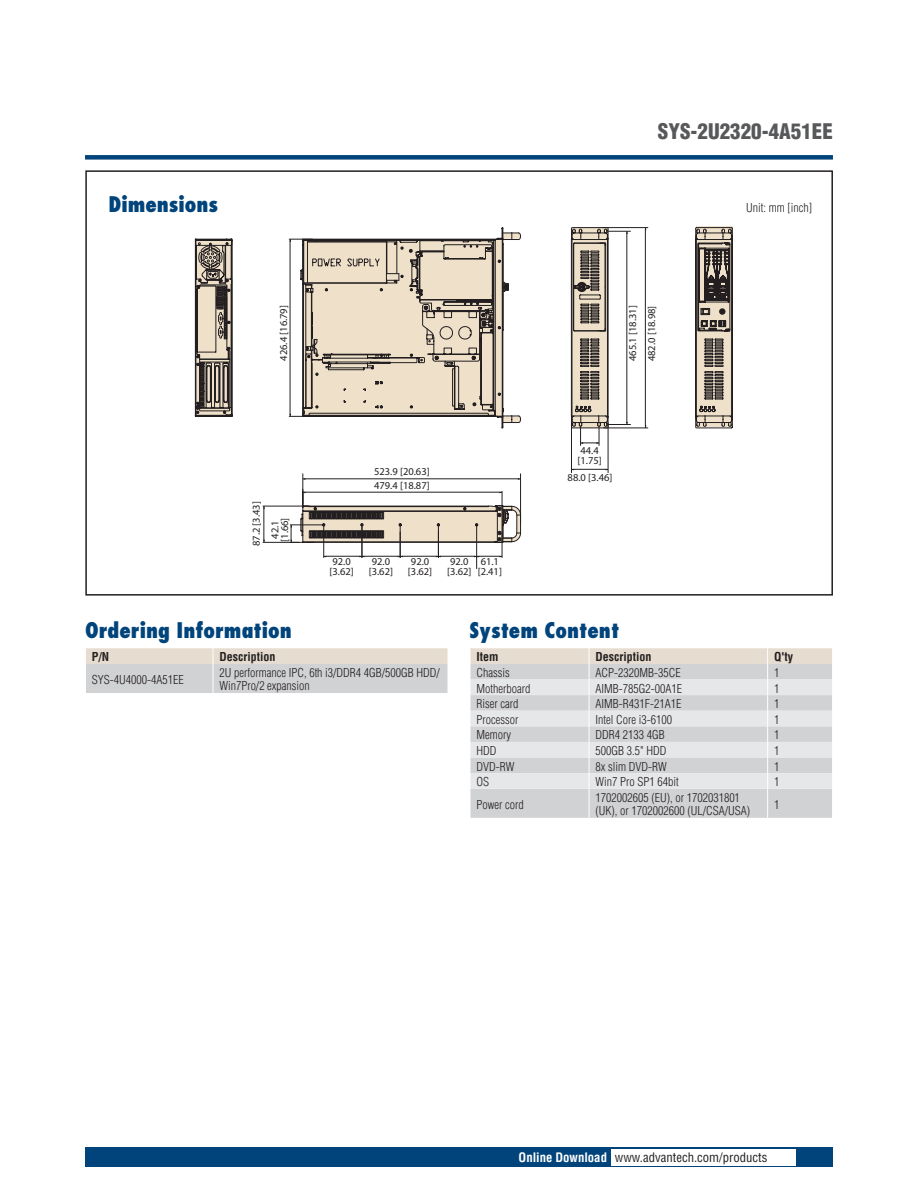
<style>
.page{position:relative;width:918px;height:1188px;background:#fff}
.page>*{position:absolute;margin:0;border:0;box-sizing:border-box;transform-origin:0 0}
.DS_Paragraph_Header{font:800 condensed 21px "Futura";color:#00447b}
.DS_Headline-1P{font:900 condensed 21px "Helvetica";color:#57585a}
.t1{font:condensed 12.75px "Helvetica";color:#231f20}
.DS_Tab-data{font:300 condensed 12px/13.5px "Helvetica";color:#231f20}
.DS_Tab-data_bold{font:700 condensed 12px "Helvetica";color:#231f20}
.t2{font:10.5px/9.8px "Myriad";color:#231f20}
.s1{font-weight:700;color:#fff}
</style>
<div class="page">
<div style="left:85px;top:155px;width:748px;height:5px;background:#00447b"></div>
<div style="left:85px;top:1147px;width:748px;height:20px;background:#00447b"></div>
<div style="left:611px;top:1149px;width:184px;height:16px;background:#fff"></div>
<div style="left:85px;top:170px;width:748px;height:426px;background:#fff;border:2px solid #231f20"></div>
<svg style="left:86px;top:648px;width:362px;height:45px;background:#d8d5d2"></svg>
<svg style="left:470px;top:648px;width:362px;height:170px;background:#dbdbdb"></svg>
<svg style="left:289px;top:232px;width:230px;height:191px;background:#d4caba"></svg>
<svg style="left:695px;top:227px;width:38px;height:202px;background:#8b8277"></svg>
<hr style="left:574px;top:469px;width:32px;height:1px;background:#231f20">
<hr style="left:608px;top:423px;width:1px;height:50px;background:#231f20">
<hr style="left:571px;top:423px;width:1px;height:50px;background:#231f20">
<svg style="left:605px;top:468px;width:4px;height:3px"></svg>
<svg style="left:571px;top:227px;width:60px;height:218px"></svg>
<hr style="left:604px;top:428px;width:44px;height:1px;background:#231f20">
<hr style="left:602px;top:227px;width:46px;height:1px;background:#231f20">
<hr style="left:645px;top:230px;width:1px;height:196px;background:#231f20">
<svg style="left:644px;top:227px;width:3px;height:4px"></svg>
<hr style="left:263px;top:542px;width:36px;height:1px;background:#231f20">
<hr style="left:263px;top:506px;width:46px;height:1px;background:#231f20">
<hr style="left:263px;top:508px;width:1px;height:32px;background:#231f20">
<svg style="left:262px;top:505px;width:4px;height:4px"></svg>
<hr style="left:520px;top:474px;width:1px;height:49px;background:#231f20">
<hr style="left:302px;top:474px;width:1px;height:30px;background:#231f20">
<hr style="left:305px;top:478px;width:213px;height:1px;background:#231f20">
<svg style="left:290px;top:489px;width:231px;height:80px"></svg>
<svg style="left:195px;top:238px;width:38px;height:179px;background:#8d8479"></svg>
<p class="DS_Headline-1P" style="left:658px;top:119px;width:177px">SYS-2U2320-4A51EE</p>
<h1 class="DS_Paragraph_Header" style="left:108px;top:191px;width:111px">Dimensions</h1>
<p class="DS_Tab-data" style="left:746px;top:201px;width:67px">Unit: mm [inch]</p>
<p class="t2" style="left:279px;top:361px;width:57px;rotate:-90deg">426.4 [16.79]</p>
<p class="t2" style="left:624px;top:361px;width:57px;line-height:19px;rotate:-90deg">465.1 [18.31]<br>482.0 [18.98]</p>
<p class="t2" style="left:247px;top:539px;width:39px;line-height:18.6px;text-indent:-7px;rotate:-90deg">87.2 [3.43]<br>42.1</p>
<p class="t2" style="left:280px;top:542px;width:26px;rotate:-90deg">[1.66]</p>
<p class="t2" style="left:374px;top:466px;width:57px;line-height:13.8px">523.9 [20.63]<br>479.4 [18.87]</p>
<p class="t2" style="left:330px;top:557px;width:26px">92.0 [3.62]</p>
<p class="t2" style="left:369px;top:557px;width:26px">92.0 [3.62]</p>
<p class="t2" style="left:408px;top:557px;width:26px">92.0 [3.62]</p>
<p class="t2" style="left:447px;top:557px;width:26px">92.0 [3.62]</p>
<p class="t2" style="left:478px;top:557px;width:26px">61.1 [2.41]</p>
<p class="t2" style="left:578px;top:446px;width:26px">44.4 [1.75]</p>
<p class="t2" style="left:568px;top:474px;width:46px">88.0 [3.46]</p>
<p class="DS_Paragraph_Header" style="left:85px;top:616px;width:208px">Ordering Information</p>
<p class="DS_Tab-data_bold" style="left:92px;top:650px;width:19px">P/N</p>
<p class="DS_Tab-data_bold" style="left:219px;top:650px;width:57px">Description</p>
<p class="DS_Tab-data" style="left:92px;top:673px;width:93px">SYS-4U4000-4A51EE</p>
<p class="DS_Tab-data" style="left:219px;top:666px;width:222px">2U performance IPC, 6th i3/DDR4 4GB/500GB HDD/<br>Win7Pro/2 expansion</p>
<p class="DS_Paragraph_Header" style="left:470px;top:616px;width:151px">System Content</p>
<p class="DS_Tab-data_bold" style="left:476px;top:650px;width:24px">Item</p>
<p class="DS_Tab-data_bold" style="left:595px;top:650px;width:57px">Description</p>
<p class="DS_Tab-data_bold" style="left:774px;top:650px;width:20px">Q'ty</p>
<p class="DS_Tab-data" style="left:476px;top:666px;width:35px">Chassis</p>
<p class="DS_Tab-data" style="left:595px;top:666px;width:87px">ACP-2320MB-35CE</p>
<p class="DS_Tab-data" style="left:774px;top:666px;width:7px">1</p>
<p class="DS_Tab-data" style="left:476px;top:681px;width:55px">Motherboard</p>
<p class="DS_Tab-data" style="left:595px;top:681px;width:88px">AIMB-785G2-00A1E</p>
<p class="DS_Tab-data" style="left:774px;top:681px;width:7px">1</p>
<p class="DS_Tab-data" style="left:476px;top:697px;width:43px">Riser card</p>
<p class="DS_Tab-data" style="left:595px;top:697px;width:87px">AIMB-R431F-21A1E</p>
<p class="DS_Tab-data" style="left:774px;top:697px;width:7px">1</p>
<p class="DS_Tab-data" style="left:476px;top:713px;width:43px">Processor</p>
<p class="DS_Tab-data" style="left:595px;top:713px;width:78px">Intel Core i3-6100</p>
<p class="DS_Tab-data" style="left:774px;top:713px;width:7px">1</p>
<p class="DS_Tab-data" style="left:476px;top:728px;width:36px">Memory</p>
<p class="DS_Tab-data" style="left:595px;top:728px;width:71px">DDR4 2133 4GB</p>
<p class="DS_Tab-data" style="left:774px;top:728px;width:7px">1</p>
<p class="DS_Tab-data" style="left:476px;top:744px;width:22px">HDD</p>
<p class="DS_Tab-data" style="left:595px;top:744px;width:73px">500GB 3.5" HDD</p>
<p class="DS_Tab-data" style="left:774px;top:744px;width:7px">1</p>
<p class="DS_Tab-data" style="left:476px;top:759px;width:40px">DVD-RW</p>
<p class="DS_Tab-data" style="left:595px;top:759px;width:73px">8x slim DVD-RW</p>
<p class="DS_Tab-data" style="left:774px;top:759px;width:7px">1</p>
<p class="DS_Tab-data" style="left:476px;top:775px;width:14px">OS</p>
<p class="DS_Tab-data" style="left:595px;top:775px;width:85px">Win7 Pro SP1 64bit</p>
<p class="DS_Tab-data" style="left:774px;top:775px;width:7px">1</p>
<p class="DS_Tab-data" style="left:476px;top:797px;width:49px">Power cord</p>
<p class="DS_Tab-data" style="left:595px;top:791px;width:156px">1702002605 (EU), or 1702031801 (UK), or 1702002600 (UL/CSA/USA)</p>
<p class="DS_Tab-data" style="left:774px;top:797px;width:7px">1</p>
<p class="t1" style="left:519px;top:1150px;width:250px"><span class="s1">Online Download</span> www.advantech.com/products</p>
</div>
